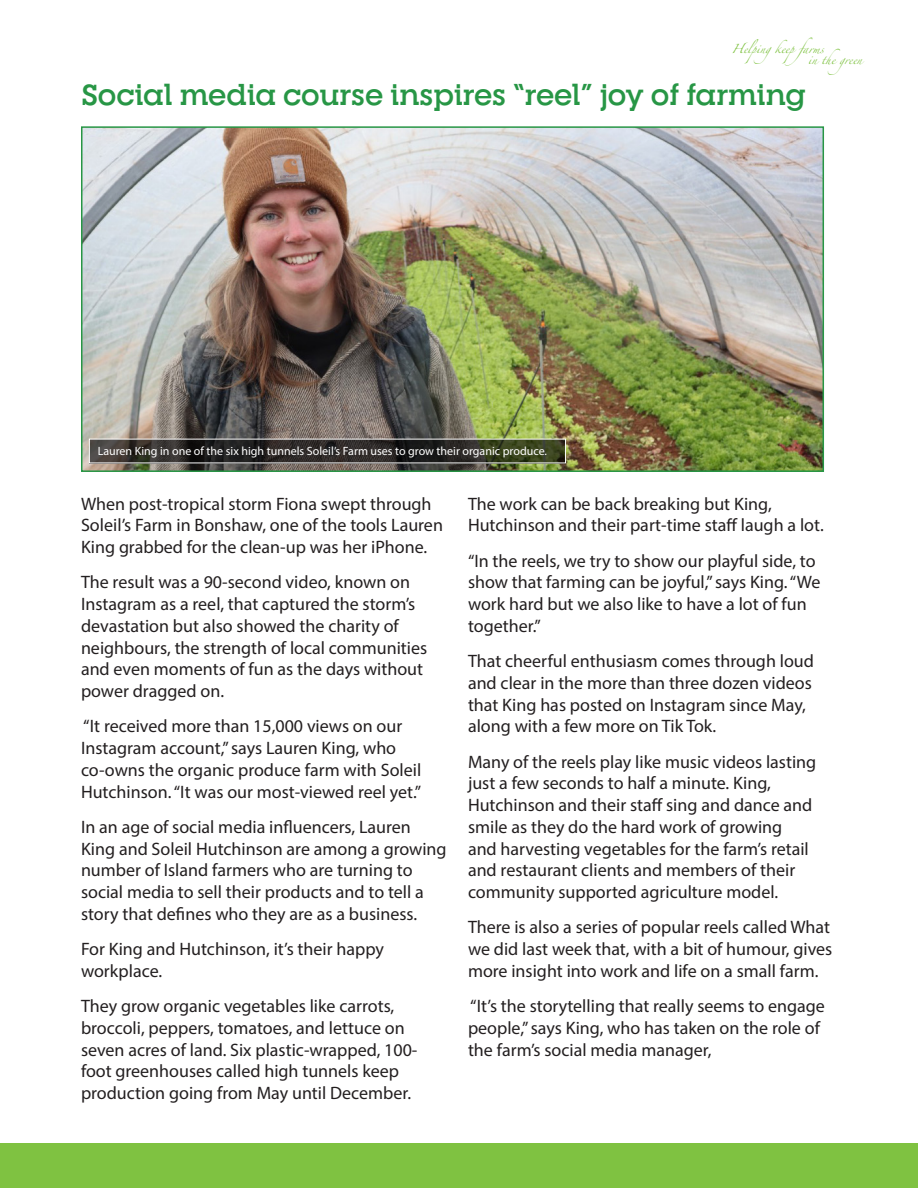
<style>
.page{position:relative;width:918px;height:1188px;background:#fff}
.page>*{position:absolute;margin:0;border:0;box-sizing:border-box;transform-origin:0 0}
.t1{font:700 28.5px "RNS Camelia";color:#279645}
.t2{font:18px/21.8px "Myriad Pro";color:#231f20}
.t3{font:12px "Myriad Pro";color:#fff}
.t4{font:8.4px/10.9px "Zapfino";color:#7fc241}
</style>
<div class="page">
<div style="left:0;top:1144px;width:918px;height:44px;background:#7fc241"></div>
<img style="left:84px;top:129px;width:737px;height:340px">
<div style="left:81px;top:126px;width:743px;height:346px;border:2px solid #279645"></div>
<svg style="left:91px;top:441px;width:473px;height:20px;background:#2d2c25"></svg>
<p class="t4" style="left:808px;top:45px;width:56px;text-indent:-77px">Helpingkeepfarms<br>in the green</p>
<p class="t1" style="left:81px;top:77px;width:726px">Social media course inspires “reel” joy of farming</p>
<p class="t3" style="left:98px;top:444px;width:451px">Lauren King in one of the six high tunnels Soleil’s Farm uses to grow their organic produce.</p>
<p class="t2" style="left:81px;top:492px;width:363px">When post-tropical storm Fiona swept through<br>Soleil’s Farm in Bonshaw, one of the tools Lauren<br>King grabbed for the clean-up was her iPhone.</p>
<p class="t2" style="left:81px;top:571px;width:348px">The result was a 90-second video, known on Instagram as a reel, that captured the storm’s devastation but also showed the charity of neighbours, the strength of local communities and even moments of fun as the days without power dragged on.</p>
<p class="t2" style="left:81px;top:715px;width:342px">“It received more than 15,000 views on our Instagram account,” says Lauren King, who co-owns the organic produce farm with Soleil Hutchinson. “It was our most-viewed reel yet.”</p>
<p class="t2" style="left:81px;top:816px;width:367px">In an age of social media influencers, Lauren King and Soleil Hutchinson are among a growing number of Island farmers who are turning to social media to sell their products and to tell a story that defines who they are as a business.</p>
<p class="t2" style="left:81px;top:938px;width:305px">For King and Hutchinson, it’s their happy workplace.</p>
<p class="t2" style="left:81px;top:995px;width:338px">They grow organic vegetables like carrots, broccoli, peppers, tomatoes, and lettuce on seven acres of land. Six plastic-wrapped, 100- foot greenhouses called high tunnels keep production going from May until December.</p>
<p class="t2" style="left:468px;top:492px;width:357px">The work can be back breaking but King,<br>Hutchinson and their part-time staff laugh a lot.</p>
<p class="t2" style="left:468px;top:549px;width:354px">“In the reels, we try to show our playful side, to show that farming can be joyful,” says King. “We work hard but we also like to have a lot of fun together.”</p>
<p class="t2" style="left:468px;top:650px;width:348px">That cheerful enthusiasm comes through loud and clear in the more than three dozen videos that King has posted on Instagram since May, along with a few more on Tik Tok.</p>
<p class="t2" style="left:468px;top:750px;width:350px">Many of the reels play like music videos lasting just a few seconds to half a minute. King, Hutchinson and their staff sing and dance and smile as they do the hard work of growing<br>and harvesting vegetables for the farm’s retail and restaurant clients and members of their community supported agriculture model.</p>
<p class="t2" style="left:468px;top:916px;width:366px">There is also a series of popular reels called What we did last week that, with a bit of humour, gives more insight into work and life on a small farm.</p>
<p class="t2" style="left:468px;top:995px;width:358px">“It’s the storytelling that really seems to engage people,” says King, who has taken on the role of the farm’s social media manager,</p>
</div>
